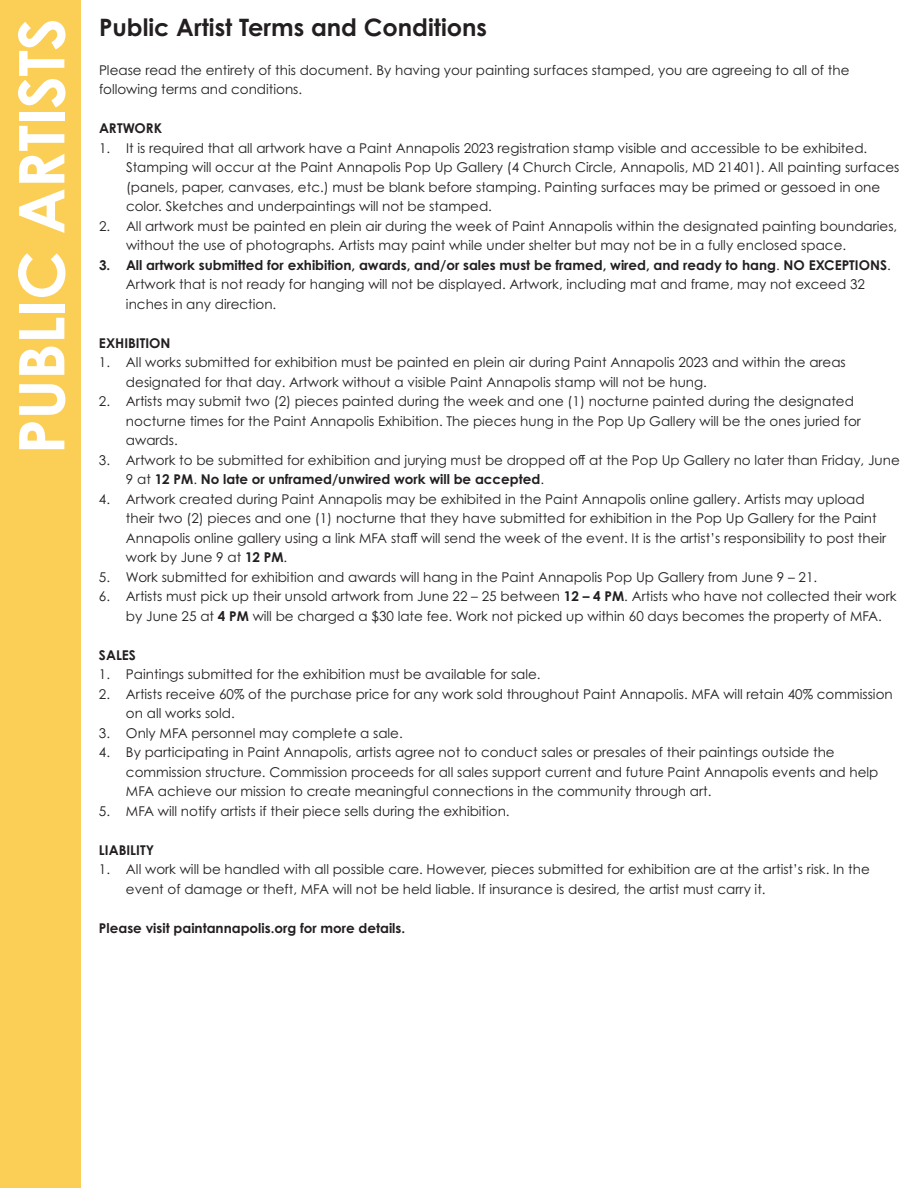
<style>
.page{position:relative;width:918px;height:1188px;background:#fff}
.page>*{position:absolute;margin:0;border:0;box-sizing:border-box;transform-origin:0 0}
.t1{font:700 63px "Century Gothic Pro";letter-spacing:-.01em;color:#fff}
.t2{font:700 24px "Century Gothic Pro";color:#231f20}
.t3{font:13.5px/19.5px "Century Gothic Pro";color:#231f20}
.t4{font:700 13.5px "Century Gothic Pro";color:#231f20}
.s1{font-weight:700}
</style>
<div class="page">
<div style="left:0;top:0;width:81px;height:1188px;background:#fbce56"></div>
<p class="t1" style="left:2px;top:454px;width:438px;rotate:-90deg">PUBLIC ARTISTS</p>
<p class="t2" style="left:99px;top:12px;width:390px">Public Artist Terms and Conditions</p>
<p class="t3" style="left:99px;top:60px;width:752px">Please read the entirety of this document. By having your painting surfaces stamped, you are agreeing to all of the following terms and conditions.</p>
<p class="t4" style="left:99px;top:120px;width:65px">ARTWORK</p>
<p class="t3" style="left:126px;top:138px;width:775px;text-indent:-27px">1. It is required that all artwork have a Paint Annapolis 2023 registration stamp visible and accessible to be exhibited.<br>Stamping will occur at the Paint Annapolis Pop Up Gallery (4 Church Circle, Annapolis, MD 21401). All painting surfaces (panels, paper, canvases, etc.) must be blank before stamping. Painting surfaces may be primed or gessoed in one color. Sketches and underpaintings will not be stamped.</p>
<p class="t3" style="left:126px;top:216px;width:773px;text-indent:-27px">2. All artwork must be painted en plein air during the week of Paint Annapolis within the designated painting boundaries, without the use of photographs. Artists may paint while under shelter but may not be in a fully enclosed space.</p>
<p class="t3" style="left:126px;top:255px;width:766px;text-indent:-27px"><span class="s1">3. All artwork submitted for exhibition, awards, and/or sales must be framed, wired, and ready to hang</span>. <span class="s1">NO EXCEPTIONS</span>.<br>Artwork that is not ready for hanging will not be displayed. Artwork, including mat and frame, may not exceed 32 inches in any direction.</p>
<p class="t4" style="left:99px;top:334px;width:73px">EXHIBITION</p>
<p class="t3" style="left:126px;top:352px;width:721px;text-indent:-27px">1. All works submitted for exhibition must be painted en plein air during Paint Annapolis 2023 and within the areas designated for that day. Artwork without a visible Paint Annapolis stamp will not be hung.</p>
<p class="t3" style="left:126px;top:391px;width:737px;text-indent:-27px">2. Artists may submit two (2) pieces painted during the week and one (1) nocturne painted during the designated nocturne times for the Paint Annapolis Exhibition. The pieces hung in the Pop Up Gallery will be the ones juried for awards.</p>
<p class="t3" style="left:126px;top:450px;width:775px;text-indent:-27px">3. Artwork to be submitted for exhibition and jurying must be dropped off at the Pop Up Gallery no later than Friday, June<br>9 at <span class="s1">12 PM</span>. <span class="s1">No late or unframed/unwired work will be accepted</span>.</p>
<p class="t3" style="left:126px;top:489px;width:762px;text-indent:-27px">4. Artwork created during Paint Annapolis may be exhibited in the Paint Annapolis online gallery. Artists may upload their two (2) pieces and one (1) nocturne that they have submitted for exhibition in the Pop Up Gallery for the Paint Annapolis online gallery using a link MFA staff will send the week of the event. It is the artist’s responsibility to post their work by June 9 at <span class="s1">12 PM</span>.</p>
<p class="t3" style="left:99px;top:567px;width:720px">5. Work submitted for exhibition and awards will hang in the Paint Annapolis Pop Up Gallery from June 9 – 21.</p>
<p class="t3" style="left:126px;top:586px;width:772px;text-indent:-27px">6. Artists must pick up their unsold artwork from June 22 – 25 between <span class="s1">12 – 4 PM</span>. Artists who have not collected their work by June 25 at <span class="s1">4 PM</span> will be charged a $30 late fee. Work not picked up within 60 days becomes the property of MFA.</p>
<p class="t4" style="left:99px;top:646px;width:38px">SALES</p>
<p class="t3" style="left:99px;top:664px;width:443px">1. Paintings submitted for the exhibition must be available for sale.</p>
<p class="t3" style="left:126px;top:684px;width:768px;text-indent:-27px">2. Artists receive 60% of the purchase price for any work sold throughout Paint Annapolis. MFA will retain 40% commission on all works sold.</p>
<p class="t3" style="left:99px;top:723px;width:305px">3. Only MFA personnel may complete a sale.</p>
<p class="t3" style="left:126px;top:742px;width:754px;text-indent:-27px">4. By participating in Paint Annapolis, artists agree not to conduct sales or presales of their paintings outside the commission structure. Commission proceeds for all sales support current and future Paint Annapolis events and help<br>MFA achieve our mission to create meaningful connections in the community through art.</p>
<p class="t3" style="left:99px;top:801px;width:412px">5. MFA will notify artists if their piece sells during the exhibition.</p>
<p class="t4" style="left:99px;top:841px;width:57px">LIABILITY</p>
<p class="t3" style="left:126px;top:859px;width:745px;text-indent:-27px">1. All work will be handled with all possible care. However, pieces submitted for exhibition are at the artist’s risk. In the event of damage or theft, MFA will not be held liable. If insurance is desired, the artist must carry it.</p>
<p class="t4" style="left:99px;top:919px;width:308px">Please visit paintannapolis.org for more details.</p>
</div>
